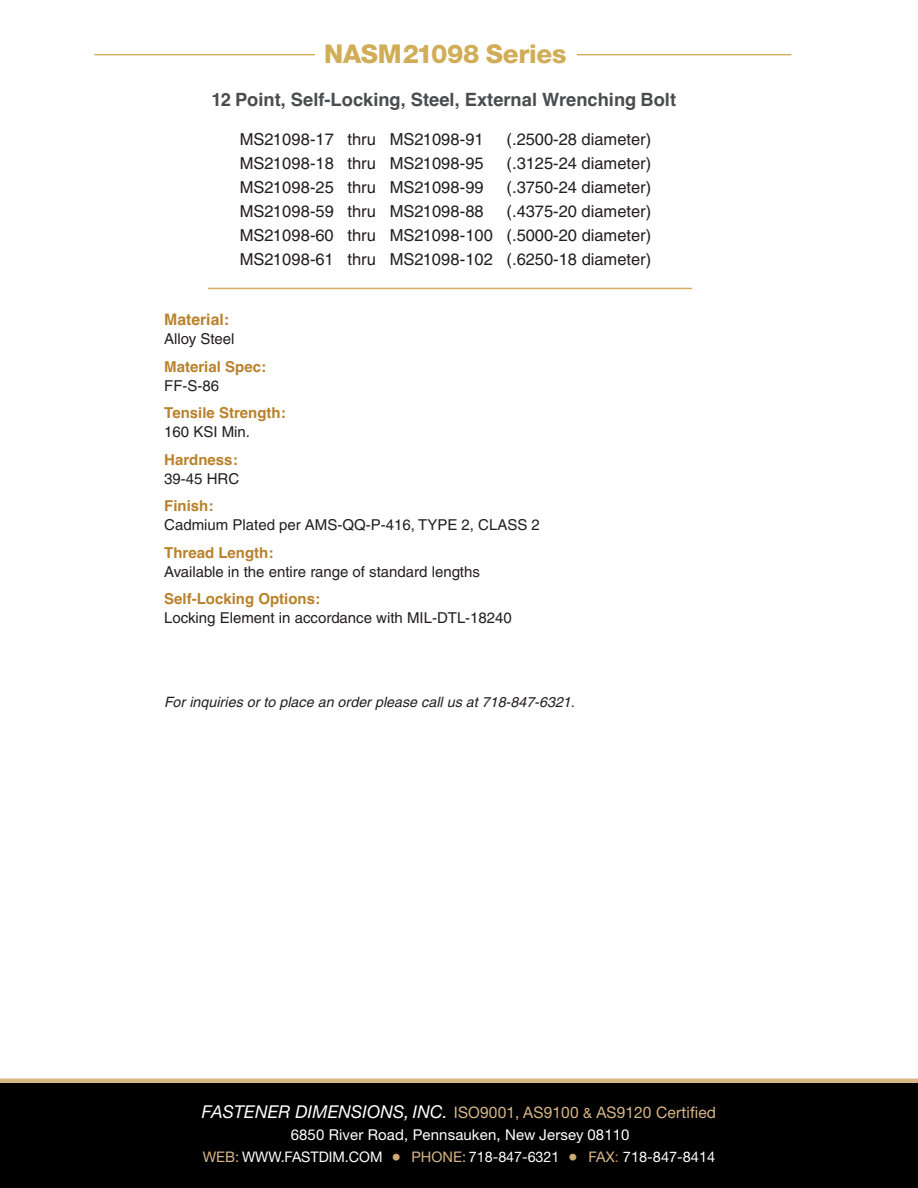
<style>
.page{position:relative;width:918px;height:1188px;background:#fff}
.page>*{position:absolute;margin:0;border:0;box-sizing:border-box;transform-origin:0 0}
.t1{font:800 25.8px "Helvetica Neue";letter-spacing:-.01em;color:#d0ad56}
.t2{font:700 18.3px "Helvetica";color:#4b4c4d}
.t3{font:16.5px/24px "Helvetica";color:#231f20;text-align:justify}
.t4{font:15.9px "Helvetica Neue";letter-spacing:.01em;color:#d8b787}
.t5{font:700 15.75px "Helvetica";color:#b8822d}
.t6{font:15px "Helvetica";color:#231f20}
.t7{font:700 15px "Helvetica";color:#b8822d}
.t8{font:15px "Helvetica Neue";letter-spacing:.01em;color:#fff}
.t9{font:14.55px "Helvetica Neue";color:#fff}
.t10{font:italic 14.25px "Helvetica";letter-spacing:.005em;color:#231f20}
.s1{font-style:italic;font-size:17.7px;color:#fff}
.s2{font-size:14.25px}
.s3{color:#d8b787}
.s4{font-size:19.2px;color:#d0aa73}
.s5{color:#b8822d}
</style>
<div class="page">
<div style="left:0;top:1083px;width:918px;height:105px;background:#000001"></div>
<div style="left:0;top:1078px;width:918px;height:5px;background:#d8b787"></div>
<hr style="left:94px;top:54px;width:221px;height:1px;background:#d3b25f">
<hr style="left:577px;top:54px;width:214px;height:1px;background:#d3b25f">
<hr style="left:208px;top:288px;width:484px;height:1px;background:#d3b25f">
<h1 class="t1" style="left:324px;top:45px;width:244px">NASM21098 Series</h1>
<p class="t2" style="left:211px;top:89px;width:466px">12 Point, Self-Locking, Steel, External Wrenching Bolt</p>
<p class="t3" style="left:240px;top:129px;width:245px">MS21098-17 thru MS21098-91</p>
<p class="t3" style="left:507px;top:129px;width:146px">(.2500-28 diameter)</p>
<p class="t3" style="left:240px;top:153px;width:245px">MS21098-18 thru MS21098-95</p>
<p class="t3" style="left:507px;top:153px;width:146px">(.3125-24 diameter)</p>
<p class="t3" style="left:240px;top:177px;width:245px">MS21098-25 thru MS21098-99</p>
<p class="t3" style="left:507px;top:177px;width:146px">(.3750-24 diameter)</p>
<p class="t3" style="left:240px;top:201px;width:245px">MS21098-59 thru MS21098-88</p>
<p class="t3" style="left:240px;top:201px;width:413px;text-indent:267px">(.4375-20 diameter)<br>MS21098-60 thru MS21098-100 (.5000-20 diameter)<br>MS21098-61 thru MS21098-102 (.6250-18 diameter)</p>
<p class="t5" style="left:164px;top:311px;width:66px">Material:</p>
<p class="t6" style="left:164px;top:333px;width:72px">Alloy Steel</p>
<p class="t7" style="left:164px;top:358px;width:103px">Material Spec:</p>
<p class="t6" style="left:164px;top:380px;width:56px">FF-S-86</p>
<p class="t7" style="left:164px;top:404px;width:123px">Tensile Strength:</p>
<p class="t6" style="left:164px;top:426px;width:87px">160 KSI Min.</p>
<p class="t7" style="left:164px;top:451px;width:75px">Hardness:</p>
<p class="t6" style="left:164px;top:473px;width:76px">39-45 HRC</p>
<p class="t7" style="left:164px;top:497px;width:51px">Finish:</p>
<p class="t6" style="left:164px;top:519px;width:377px">Cadmium Plated per AMS-QQ-P-416, TYPE 2, CLASS 2</p>
<p class="t7" style="left:164px;top:544px;width:111px">Thread Length:</p>
<p class="t6" style="left:164px;top:566px;width:317px">Available in the entire range of standard lengths</p>
<p class="t7" style="left:164px;top:590px;width:157px">Self-Locking Options:</p>
<p class="t6" style="left:164px;top:612px;width:349px">Locking Element in accordance with MIL-DTL-18240</p>
<p class="t10" style="left:164px;top:697px;width:412px">For inquiries or to place an order please call us at 718-847-6321.</p>
<p class="t4" style="left:202px;top:1107px;width:516px"><span class="s1">FASTENER DIMENSIONS, INC.</span> ISO9001, AS9100 <span class="s2">&amp;</span> AS9120 Certified</p>
<p class="t8" style="left:291px;top:1129px;width:340px">6850 River Road, Pennsauken, New Jersey 08110</p>
<p class="t9" style="left:203px;top:1152px;width:514px"><span class="s3">WEB:</span> WWW.FASTDIM.COM <span class="s4">•</span> <span class="s3">PHONE:</span> 718-847-6321 <span class="s4">•</span> <span class="s3">FAX</span><span class="s5">:</span> 718-847-8414</p>
</div>
